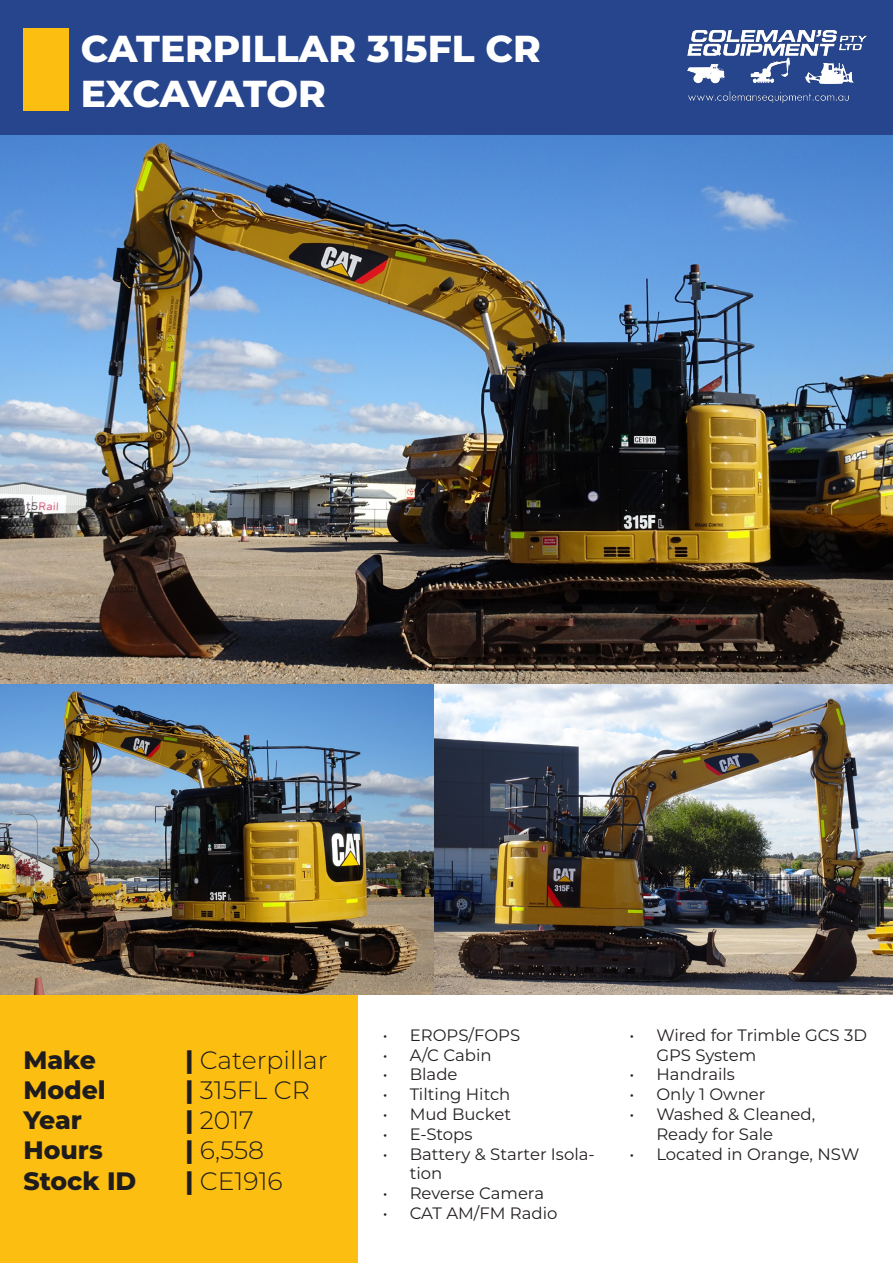
<style>
.page{position:relative;width:893px;height:1263px;background:#fff}
.page>*{position:absolute;margin:0;border:0;box-sizing:border-box;transform-origin:0 0}
.t1{font:800 37.5px "Montserrat";color:#fff}
.t2{font:800 37.5px "Montserrat";letter-spacing:-.02em;color:#fff}
.t3{font:300 25.2px "Montserrat";color:#1e1c1c}
.t4{font:800 25.2px "Montserrat";color:#1e1c1c}
.t5{font:16.5px/19.8px "Montserrat";color:#231f20}
.s1{font-weight:800}
</style>
<div class="page">
<div style="left:0;top:991px;width:357px;height:272px;background:#fdbe12"></div>
<div style="left:0;top:0;width:893px;height:140px;background:#26458d"></div>
<img style="left:687px;top:30px;width:180px;height:73px">
<div style="left:23px;top:28px;width:46px;height:83px;background:#fdbe12"></div>
<img style="left:0;top:135px;width:893px;height:550px">
<img style="left:0;top:685px;width:893px;height:310px">
<p class="t1" style="left:81px;top:21px;width:462px">CATERPILLAR 315FL CR</p>
<p class="t2" style="left:81px;top:66px;width:247px">EXCAVATOR</p>
<p class="t4" style="left:23px;top:1041px;width:74px">Make</p>
<p class="t3" style="left:185px;top:1043px;width:144px"><span class="s1">|</span> Caterpillar</p>
<p class="t4" style="left:23px;top:1071px;width:84px">Model</p>
<p class="t3" style="left:185px;top:1073px;width:126px"><span class="s1">|</span> 315FL CR</p>
<p class="t4" style="left:23px;top:1102px;width:60px">Year</p>
<p class="t3" style="left:185px;top:1103px;width:70px"><span class="s1">|</span> 2017</p>
<p class="t4" style="left:23px;top:1132px;width:81px">Hours</p>
<p class="t3" style="left:185px;top:1133px;width:80px"><span class="s1">|</span> 6,558</p>
<p class="t4" style="left:23px;top:1162px;width:114px">Stock ID</p>
<p class="t3" style="left:185px;top:1163px;width:99px"><span class="s1">|</span> CE1916</p>
<p class="t5" style="left:383px;top:1024px;width:139px">• EROPS/FOPS</p>
<p class="t5" style="left:383px;top:1044px;width:110px">• A/C Cabin</p>
<p class="t5" style="left:383px;top:1064px;width:76px">• Blade</p>
<p class="t5" style="left:383px;top:1084px;width:129px">• Tilting Hitch</p>
<p class="t5" style="left:383px;top:1104px;width:130px">• Mud Bucket</p>
<p class="t5" style="left:383px;top:1123px;width:91px">• E-Stops</p>
<p class="t5" style="left:410px;top:1143px;width:187px;text-indent:-27px">• Battery &amp; Starter Isola&shy;tion</p>
<p class="t5" style="left:383px;top:1183px;width:163px">• Reverse Camera</p>
<p class="t5" style="left:383px;top:1203px;width:176px">• CAT AM/FM Radio</p>
<p class="t5" style="left:656px;top:1024px;width:212px;text-indent:-27px">• Wired for Trimble GCS 3D<br>GPS System</p>
<p class="t5" style="left:629px;top:1064px;width:107px">• Handrails</p>
<p class="t5" style="left:629px;top:1084px;width:138px">• Only 1 Owner</p>
<p class="t5" style="left:656px;top:1104px;width:160px;text-indent:-27px">• Washed &amp; Cleaned,<br>Ready for Sale</p>
<p class="t5" style="left:629px;top:1143px;width:231px">• Located in Orange, NSW</p>
</div>
